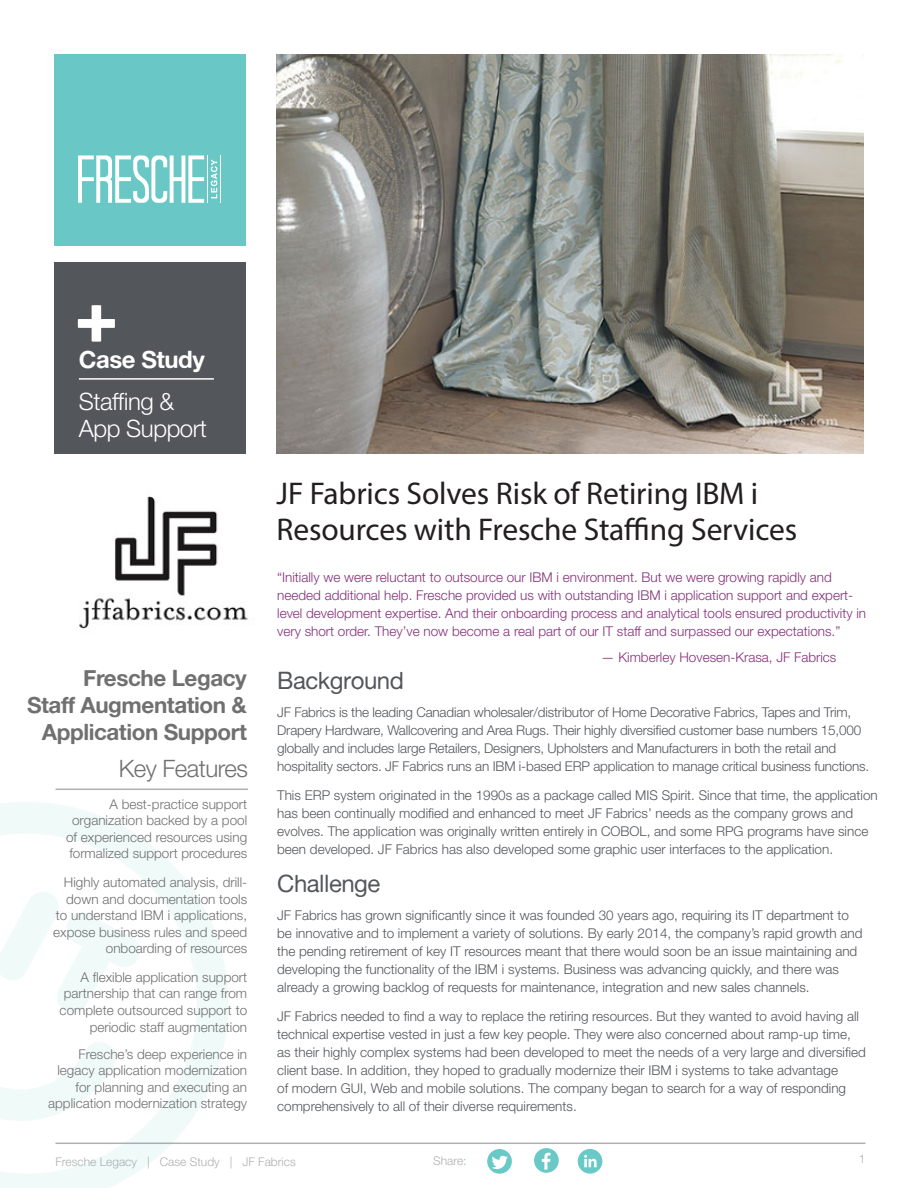
<style>
.page{position:relative;width:918px;height:1188px;background:#fff}
.page>*{position:absolute;margin:0;border:0;box-sizing:border-box;transform-origin:0 0}
.t1{font:31.5px/36px "Myriad Pro";letter-spacing:-.005em;color:#231f20}
.t2{font:24px "Alte Haas Grotesk";letter-spacing:-.02em;color:#53565a}
.t3{font:300 24px/27px "Helvetica Neue";letter-spacing:-.02em;color:#fff}
.t4{font:300 24px "Helvetica Neue";letter-spacing:-.02em;color:#707070}
.t5{font:24px "Alte Haas Grotesk Bold";letter-spacing:-.02em;color:#fff}
.t6{font:22.5px/27px "Alte Haas Grotesk Bold";letter-spacing:-.02em;color:#707070;text-align:right}
.Main_body_copy_parag{font:300 13.5px/18px "Helvetica Neue";color:#53565a}
.Functionality_Text{font:300 13.5px/16.6px "Helvetica Neue";color:#707070;text-align:right}
.Bullet_Point_Paragra{font:300 13.5px/18px "Helvetica Neue";color:#843078}
.t7{font:300 12px "Helvetica Neue";color:#afb0b0}
.s1{color:#69c9c7}
</style>
<div class="page">
<hr style="left:56px;top:1143px;width:810px;height:1px;background:#afb0b0">
<div style="left:54px;top:54px;width:192px;height:191px;background:#69c8c5"></div>
<div style="left:54px;top:263px;width:192px;height:191px;background:#53565a"></div>
<hr style="left:208px;top:155px;width:1px;height:48px;background:#fff">
<hr style="left:220px;top:155px;width:1px;height:48px;background:#fff">
<svg style="left:78px;top:155px;width:126px;height:48px"></svg>
<svg style="left:211px;top:160px;width:6px;height:38px"></svg>
<div style="left:487px;top:1149px;width:25px;height:25px;background:#69c9c6;border-radius:50%"></div>
<svg style="left:492px;top:1156px;width:16px;height:13px"></svg>
<div style="left:578px;top:1149px;width:24px;height:25px;background:#69c9c6;border-radius:50%"></div>
<svg style="left:584px;top:1155px;width:13px;height:12px"></svg>
<div style="left:534px;top:1148px;width:25px;height:25px;background:#69c9c6;border-radius:50%"></div>
<svg style="left:542px;top:1153px;width:9px;height:17px"></svg>
<img style="left:277px;top:54px;width:587px;height:400px">
<hr style="left:79px;top:378px;width:135px;height:2px;background:#fff">
<svg style="left:78px;top:305px;width:37px;height:36px"></svg>
<hr style="left:56px;top:789px;width:192px;height:1px;background:#afb0b0">
<img style="left:79px;top:496px;width:169px;height:133px">
<p class="t5" style="left:79px;top:344px;width:127px">Case Study</p>
<p class="t3" style="left:79px;top:387px;width:130px">Staffing &amp;<br>App Support</p>
<p class="t6" style="left:27px;top:664px;width:221px">Fresche Legacy<br>Staff Augmentation &amp;<br>Application Support</p>
<p class="t4" style="left:119px;top:749px;width:131px">Key Features</p>
<p class="Functionality_Text" style="left:66px;top:795px;width:183px">A best-practice support organization backed by a pool of experienced resources using formalized support procedures</p>
<p class="Functionality_Text" style="left:53px;top:873px;width:196px">Highly automated analysis, drill&shy;down and documentation tools to understand IBM i applications, expose business rules and speed onboarding of resources</p>
<p class="Functionality_Text" style="left:60px;top:968px;width:189px">A flexible application support partnership that can range from complete outsourced support to periodic staff augmentation</p>
<p class="Functionality_Text" style="left:48px;top:1045px;width:201px">Fresche’s deep experience in legacy application modernization for planning and executing an application modernization strategy</p>
<p class="t1" style="left:277px;top:475px;width:522px">JF Fabrics Solves Risk of Retiring IBM i<br>Resources with Fresche Staffing Services</p>
<p class="Bullet_Point_Paragra" style="left:277px;top:568px;width:590px">“Initially we were reluctant to outsource our IBM i environment. But we were growing rapidly and needed additional help. Fresche provided us with outstanding IBM i application support and expert&shy;level development expertise. And their onboarding process and analytical tools ensured productivity in very short order. They’ve now become a real part of our IT staff and surpassed our expectations.”</p>
<p class="Bullet_Point_Paragra" style="left:601px;top:647px;width:237px">— Kimberley Hovesen-Krasa, JF Fabrics</p>
<p class="t2" style="left:277px;top:666px;width:128px">Background</p>
<p class="Main_body_copy_parag" style="left:277px;top:703px;width:594px">JF Fabrics is the leading Canadian wholesaler/distributor of Home Decorative Fabrics, Tapes and Trim, Drapery Hardware, Wallcovering and Area Rugs. Their highly diversified customer base numbers 15,000 globally and includes large Retailers, Designers, Upholsters and Manufacturers in both the retail and hospitality sectors. JF Fabrics runs an IBM i-based ERP application to manage critical business functions.</p>
<p class="Main_body_copy_parag" style="left:277px;top:785px;width:602px">This ERP system originated in the 1990s as a package called MIS Spirit. Since that time, the application has been continually modified and enhanced to meet JF Fabrics’ needs as the company grows and evolves. The application was originally written entirely in COBOL, and some RPG programs have since been developed. JF Fabrics has also developed some graphic user interfaces to the application.</p>
<p class="t2" style="left:277px;top:869px;width:105px">Challenge</p>
<p class="Main_body_copy_parag" style="left:277px;top:906px;width:587px">JF Fabrics has grown significantly since it was founded 30 years ago, requiring its IT department to be innovative and to implement a variety of solutions. By early 2014, the company’s rapid growth and the pending retirement of key IT resources meant that there would soon be an issue maintaining and developing the functionality of the IBM i systems. Business was advancing quickly, and there was already a growing backlog of requests for maintenance, integration and new sales channels.</p>
<p class="Main_body_copy_parag" style="left:277px;top:1006px;width:590px">JF Fabrics needed to find a way to replace the retiring resources. But they wanted to avoid having all technical expertise vested in just a few key people. They were also concerned about ramp-up time, as their highly complex systems had been developed to meet the needs of a very large and diversified client base. In addition, they hoped to gradually modernize their IBM i systems to take advantage<br>of modern GUI, Web and mobile solutions. The company began to search for a way of responding comprehensively to all of their diverse requirements.</p>
<p class="t7" style="left:56px;top:1152px;width:242px">Fresche Legacy | Case Study | JF Fabrics</p>
<p class="t7" style="left:433px;top:1151px;width:35px">Share<span class="s1">:</span></p>
<p class="t7" style="left:859px;top:1149px;width:8px">1</p>
</div>
